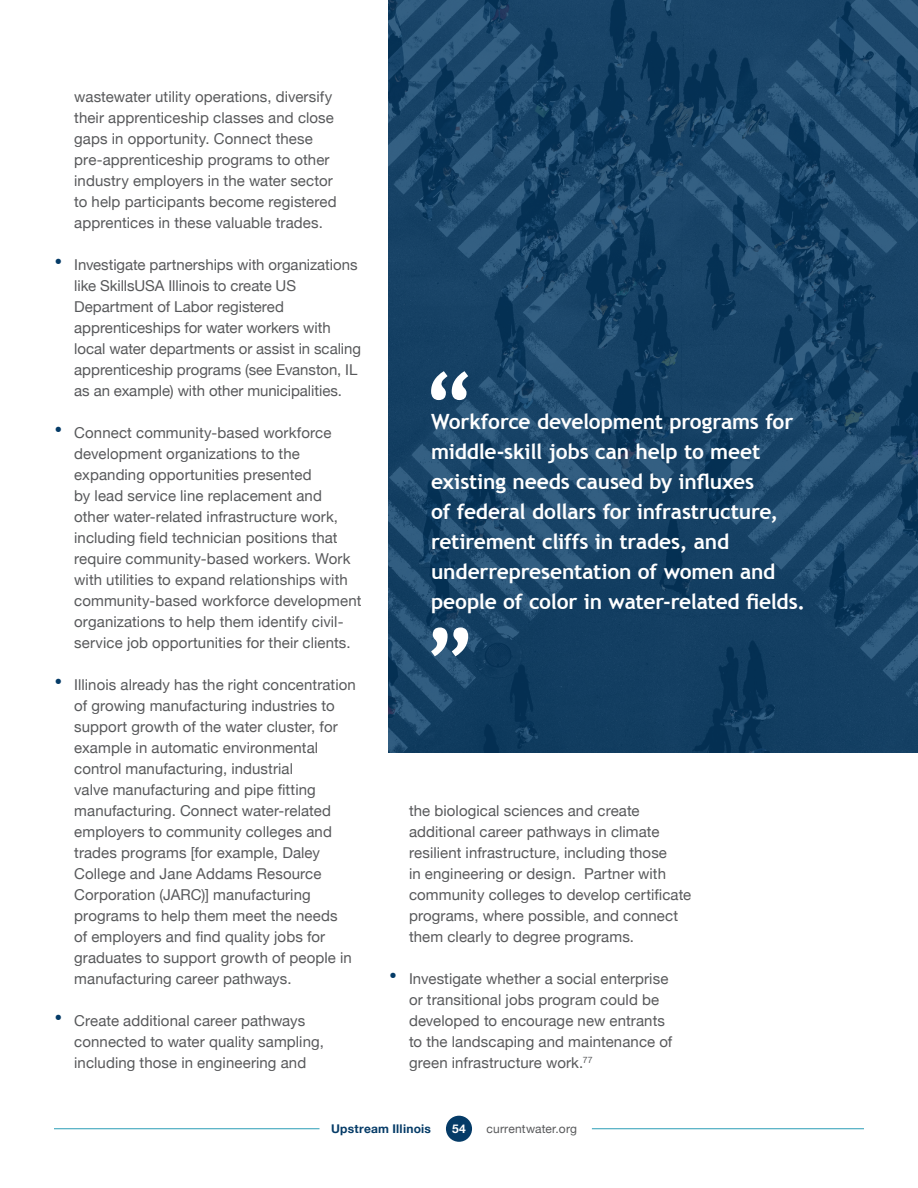
<style>
.page{position:relative;width:918px;height:1188px;background:#fff}
.page>*{position:absolute;margin:0;border:0;box-sizing:border-box;transform-origin:0 0}
.t1{font:700 21px/30px "Trebuchet MS";letter-spacing:-.01em;color:#fff}
.t2{font:15px/21px "Helvetica Neue";letter-spacing:.005em;color:#58595b}
.t3{font:700 12px "Helvetica Neue";letter-spacing:.02em;color:#053b67}
.t4{font:12px "Helvetica Neue";letter-spacing:.015em;color:#58595b}
.t5{font:700 12px "Helvetica Neue";color:#fff}
.s1{font-weight:700;font-size:24px;color:#053b67}
</style>
<div class="page">
<hr style="left:54px;top:1128px;width:266px;height:1px;background:#2a9db6">
<hr style="left:592px;top:1128px;width:272px;height:1px;background:#2a9db6">
<div style="left:446px;top:1116px;width:26px;height:26px;background:#053b67;border-radius:50%"></div>
<svg style="left:389px;top:0;width:529px;height:753px;background:#184367"></svg>
<svg style="left:431px;top:627px;width:37px;height:29px"></svg>
<svg style="left:431px;top:371px;width:37px;height:29px"></svg>
<p class="t2" style="left:74px;top:87px;width:264px">wastewater utility operations, diversify their apprenticeship classes and close gaps in opportunity. Connect these pre-apprenticeship programs to other industry employers in the water sector to help participants become registered apprentices in these valuable trades.</p>
<p class="t2" style="left:74px;top:255px;width:288px;text-indent:-20px"><span class="s1">•</span> Investigate partnerships with organizations like SkillsUSA Illinois to create US Department of Labor registered apprenticeships for water workers with local water departments or assist in scaling apprenticeship programs (see Evanston, IL as an example) with other municipalities.</p>
<p class="t2" style="left:74px;top:423px;width:289px;text-indent:-20px"><span class="s1">•</span> Connect community-based workforce development organizations to the expanding opportunities presented<br>by lead service line replacement and<br>other water-related infrastructure work, including field technician positions that require community-based workers. Work with utilities to expand relationships with community-based workforce development organizations to help them identify civil&shy;service job opportunities for their clients.</p>
<p class="t2" style="left:74px;top:675px;width:283px;text-indent:-20px"><span class="s1">•</span> Illinois already has the right concentration of growing manufacturing industries to support growth of the water cluster, for example in automatic environmental control manufacturing, industrial<br>valve manufacturing and pipe fitting manufacturing. Connect water-related employers to community colleges and trades programs [for example, Daley College and Jane Addams Resource Corporation (JARC)] manufacturing programs to help them meet the needs<br>of employers and find quality jobs for graduates to support growth of people in manufacturing career pathways.</p>
<p class="t2" style="left:74px;top:1011px;width:251px;text-indent:-20px"><span class="s1">•</span> Create additional career pathways connected to water quality sampling, including those in engineering and</p>
<p class="t1" style="left:431px;top:407px;width:376px">Workforce development programs for middle-skill jobs can help to meet existing needs caused by influxes<br>of federal dollars for infrastructure, retirement cliffs in trades, and underrepresentation of women and people of color in water-related fields.</p>
<p class="t2" style="left:409px;top:801px;width:284px">the biological sciences and create additional career pathways in climate resilient infrastructure, including those<br>in engineering or design. Partner with community colleges to develop certificate programs, where possible, and connect them clearly to degree programs.</p>
<p class="t2" style="left:409px;top:969px;width:265px;text-indent:-20px"><span class="s1">•</span> Investigate whether a social enterprise or transitional jobs program could be developed to encourage new entrants to the landscaping and maintenance of green infrastructure work.<sup>77</sup></p>
<p class="t3" style="left:331px;top:1119px;width:102px">Upstream Illinois</p>
<p class="t5" style="left:452px;top:1119px;width:15px">54</p>
<p class="t4" style="left:487px;top:1120px;width:92px">currentwater.org</p>
</div>
